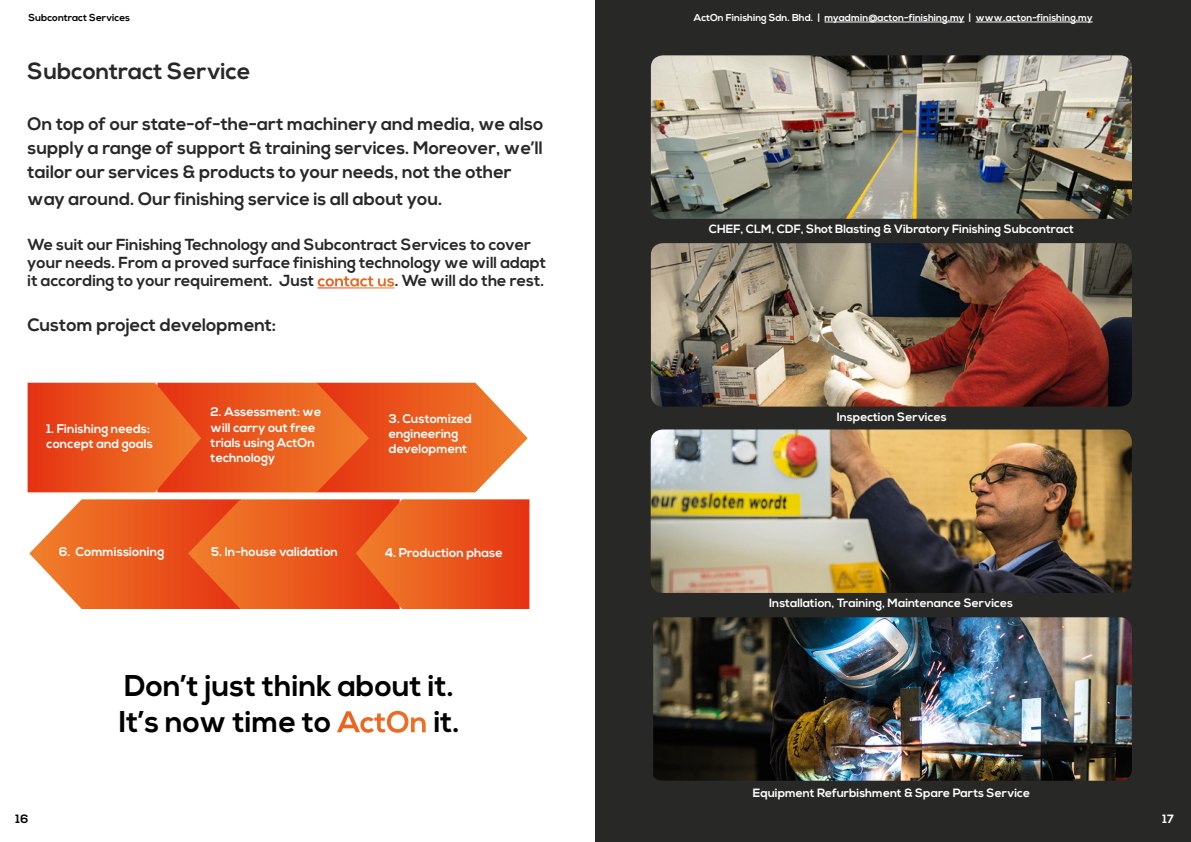
<style>
.page{position:relative;width:1191px;height:842px;background:#fff}
.page>*{position:absolute;margin:0;border:0;box-sizing:border-box;transform-origin:0 0}
.t1{font:700 30px/36px "Nexa";color:#000}
.t2{font:700 23px "Nexa";color:#282827}
.t3{font:700 18px/24px "Nexa";color:#282827;text-align:justify}
.t4{font:700 16px/18px "Nexa";color:#282827}
.t5{font:700 12.6px/15.1px "Nexa";color:#fff}
.t6{font:700 12px "Nexa";color:#fff}
.t7{font:700 12px "Nexa";color:#000}
.t8{font:700 10px "Nexa";color:#fff}
.t9{font:700 10px "Nexa";color:#000}
.s1{color:#fff}
</style>
<div class="page">
<div style="left:595px;top:0;width:596px;height:842px;background:#282827"></div>
<svg style="left:28px;top:383px;width:500px;height:109px;background:#eb6029"></svg>
<svg style="left:29px;top:499px;width:500px;height:110px;background:#eb612a"></svg>
<img style="left:651px;top:55px;width:481px;height:164px">
<img style="left:651px;top:243px;width:481px;height:164px">
<img style="left:653px;top:617px;width:479px;height:164px">
<img style="left:650px;top:429px;width:481px;height:164px">
<hr style="left:824px;top:22px;width:140px;height:1px;background:#fff">
<hr style="left:975px;top:22px;width:117px;height:1px;background:#fff">
<p class="t9" style="left:28px;top:12px;width:103px">Subcontract Services</p>
<p class="t8" style="left:694px;top:12px;width:400px">ActOn Finishing Sdn. Bhd. | myadmin@acton-finishing.my | www.acton-finishing.my</p>
<p class="t2" style="left:28px;top:58px;width:224px">Subcontract Service</p>
<p class="t3" style="left:28px;top:113px;width:517px">On top of our state-of-the-art machinery and media, we also supply a range of support &amp; training services. Moreover, we’ll tailor our services &amp; products to your needs, not the other</p>
<p class="t3" style="left:28px;top:188px;width:416px">way around. Our finishing service is all about you.</p>
<p class="t4" style="left:28px;top:236px;width:520px">We suit our Finishing Technology and Subcontract Services to cover your needs. From a proved surface finishing technology we will adapt it according to your requirement. Just <span class="s1">contact us</span>. We will do the rest.</p>
<p class="t3" style="left:28px;top:314px;width:250px">Custom project development:</p>
<p class="t5" style="left:47px;top:421px;width:108px">1. Finishing needs: concept and goals</p>
<p class="t5" style="left:211px;top:405px;width:112px">2. Assessment: we will carry out free trials using ActOn technology</p>
<p class="t5" style="left:389px;top:411px;width:85px">3. Customized engineering development</p>
<p class="t5" style="left:59px;top:544px;width:107px">6. Commissioning</p>
<p class="t5" style="left:211px;top:544px;width:128px">5. In-house validation</p>
<p class="t5" style="left:385px;top:546px;width:120px">4. Production phase</p>
<h1 class="t1" style="left:119px;top:669px;width:343px">Don’t just think about it.<br>It’s now time to <span class="s1">ActOn</span> it.</h1>
<p class="t6" style="left:708px;top:222px;width:367px">CHEF, CLM, CDF, Shot Blasting &amp; Vibratory Finishing Subcontract</p>
<p class="t6" style="left:836px;top:410px;width:111px">Inspection Services</p>
<p class="t6" style="left:769px;top:596px;width:245px">Installation, Training, Maintenance Services</p>
<p class="t6" style="left:753px;top:785px;width:279px">Equipment Refurbishment &amp; Spare Parts Service</p>
<p class="t7" style="left:16px;top:811px;width:14px">16</p>
<p class="t6" style="left:1162px;top:811px;width:13px">17</p>
</div>
